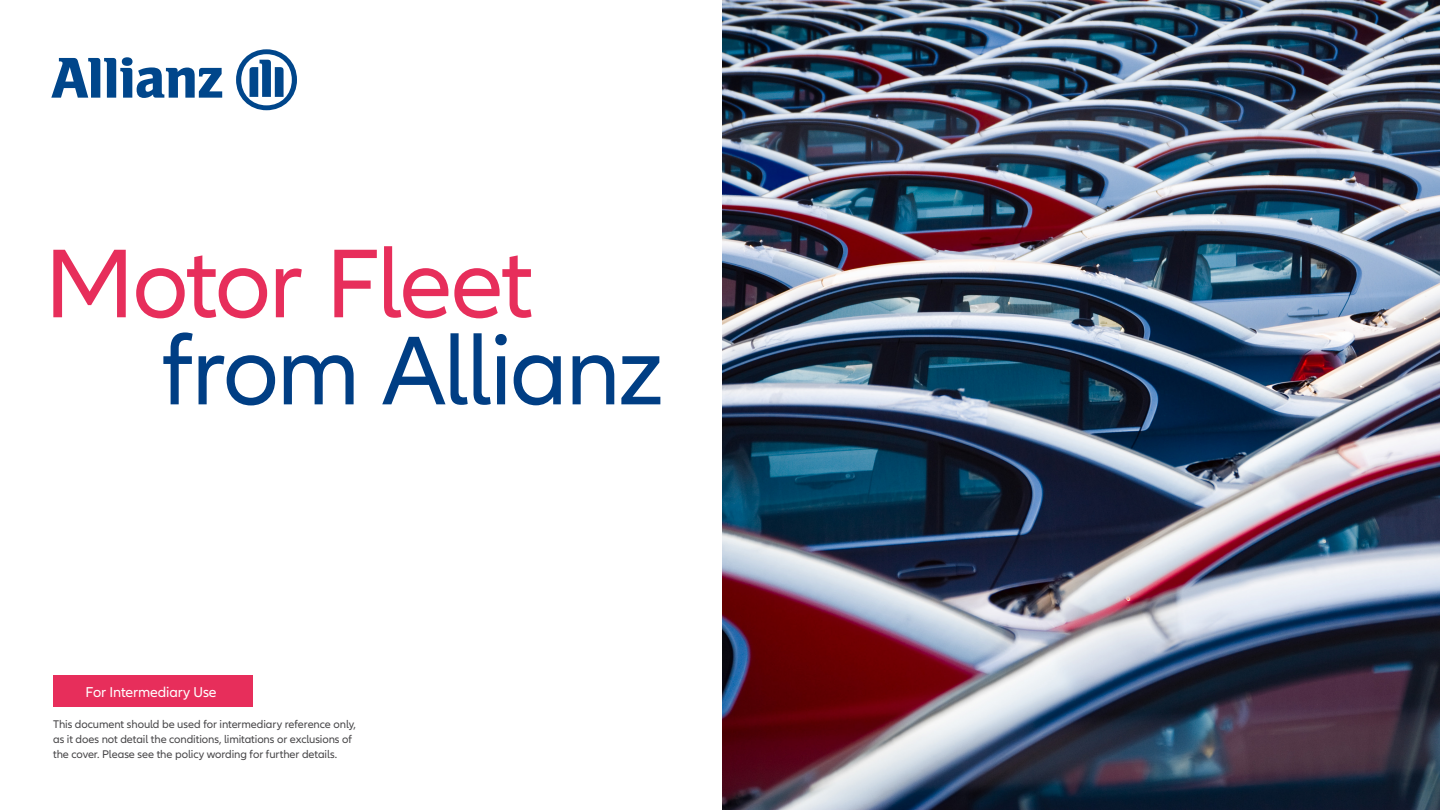
<style>
.page{position:relative;width:1440px;height:810px;background:#fff}
.page>*{position:absolute;margin:0;border:0;box-sizing:border-box;transform-origin:0 0}
.t1{font:101.25px "Allianz Neo";letter-spacing:-.03em;color:#003e84}
.t2{font:101.25px "Allianz Neo";letter-spacing:-.025em;color:#e72e5b}
.t3{font:14.77px "Allianz Neo";letter-spacing:-.01em;color:#fff}
.t4{font:11.55px/14.8px "Allianz Neo";letter-spacing:-.01em;color:#464547}
</style>
<div class="page">
<img style="left:722px;top:0;width:718px;height:810px">
<div style="left:53px;top:675px;width:199px;height:32px;background:#e72e5b"></div>
<svg style="left:51px;top:57px;width:171px;height:41px"></svg>
<svg style="left:236px;top:49px;width:61px;height:61px"></svg>
<h1 class="t2" style="left:45px;top:226px;width:491px">Motor Fleet</h1>
<h1 class="t1" style="left:162px;top:313px;width:504px">from Allianz</h1>
<p class="t3" style="left:86px;top:683px;width:133px">For Intermediary Use</p>
<p class="t4" style="left:53px;top:717px;width:304px">This document should be used for intermediary reference only, as it does not detail the conditions, limitations or exclusions of the cover. Please see the policy wording for further details.</p>
</div>
